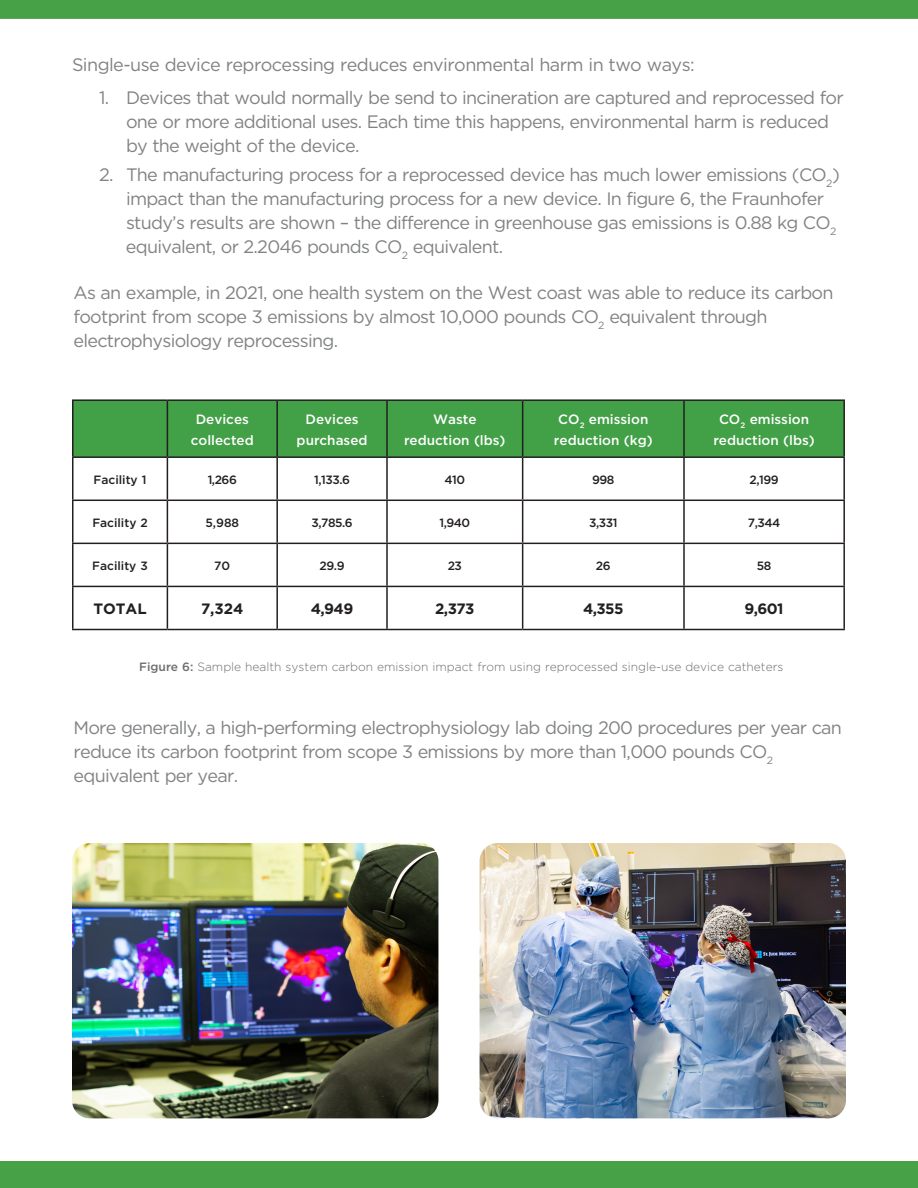
<style>
.page{position:relative;width:918px;height:1188px;background:#fff}
.page>*{position:absolute;margin:0;border:0;box-sizing:border-box;transform-origin:0 0}
.Chart_Head{font:18px/24px "Gotham";letter-spacing:-.04em;color:#808284}
.Chart_Head-2{font:700 15px "Gotham";letter-spacing:-.04em;color:#231f20}
.Chart_Head-3{font:500 13.5px/21px "Gotham";color:#fff;text-align:center}
.Chart_Head-4{font:300 12px "Gotham";color:#6c6d70}
.Chart_Head-5{font:500 12px "Gotham";color:#231f20}
.s1{font-weight:500}
</style>
<div class="page">
<div style="left:0;top:0;width:918px;height:19px;background:#47a146"></div>
<div style="left:0;top:1161px;width:918px;height:27px;background:#47a146"></div>
<div style="left:74px;top:401px;width:769px;height:55px;background:#42a046"></div>
<hr style="left:72px;top:399px;width:95px;height:2px;background:#231f20">
<hr style="left:72px;top:401px;width:2px;height:55px;background:#231f20">
<hr style="left:167px;top:399px;width:110px;height:2px;background:#231f20">
<hr style="left:167px;top:401px;width:1px;height:55px;background:#231f20">
<hr style="left:277px;top:399px;width:110px;height:2px;background:#231f20">
<hr style="left:276px;top:401px;width:2px;height:55px;background:#231f20">
<hr style="left:387px;top:399px;width:136px;height:2px;background:#231f20">
<hr style="left:386px;top:401px;width:2px;height:55px;background:#231f20">
<hr style="left:523px;top:399px;width:161px;height:2px;background:#231f20">
<hr style="left:522px;top:401px;width:1px;height:55px;background:#231f20">
<hr style="left:684px;top:399px;width:161px;height:2px;background:#231f20">
<hr style="left:683px;top:401px;width:2px;height:55px;background:#231f20">
<hr style="left:843px;top:401px;width:2px;height:55px;background:#231f20">
<hr style="left:72px;top:456px;width:95px;height:2px;background:#231f20">
<hr style="left:72px;top:458px;width:2px;height:42px;background:#231f20">
<hr style="left:167px;top:456px;width:110px;height:2px;background:#231f20">
<hr style="left:167px;top:458px;width:1px;height:42px;background:#231f20">
<hr style="left:277px;top:456px;width:110px;height:2px;background:#231f20">
<hr style="left:276px;top:458px;width:2px;height:42px;background:#231f20">
<hr style="left:387px;top:456px;width:136px;height:2px;background:#231f20">
<hr style="left:386px;top:458px;width:2px;height:42px;background:#231f20">
<hr style="left:523px;top:456px;width:161px;height:2px;background:#231f20">
<hr style="left:522px;top:458px;width:1px;height:42px;background:#231f20">
<hr style="left:684px;top:456px;width:161px;height:2px;background:#231f20">
<hr style="left:683px;top:458px;width:2px;height:42px;background:#231f20">
<hr style="left:843px;top:458px;width:2px;height:42px;background:#231f20">
<hr style="left:72px;top:500px;width:95px;height:1px;background:#231f20">
<hr style="left:72px;top:501px;width:2px;height:42px;background:#231f20">
<hr style="left:167px;top:500px;width:110px;height:1px;background:#231f20">
<hr style="left:167px;top:501px;width:1px;height:42px;background:#231f20">
<hr style="left:277px;top:500px;width:110px;height:1px;background:#231f20">
<hr style="left:276px;top:501px;width:2px;height:42px;background:#231f20">
<hr style="left:387px;top:500px;width:136px;height:1px;background:#231f20">
<hr style="left:386px;top:501px;width:2px;height:42px;background:#231f20">
<hr style="left:523px;top:500px;width:161px;height:1px;background:#231f20">
<hr style="left:522px;top:501px;width:1px;height:42px;background:#231f20">
<hr style="left:684px;top:500px;width:161px;height:1px;background:#231f20">
<hr style="left:683px;top:501px;width:2px;height:42px;background:#231f20">
<hr style="left:843px;top:501px;width:2px;height:42px;background:#231f20">
<hr style="left:72px;top:543px;width:95px;height:1px;background:#231f20">
<hr style="left:72px;top:544px;width:2px;height:42px;background:#231f20">
<hr style="left:167px;top:543px;width:110px;height:1px;background:#231f20">
<hr style="left:167px;top:544px;width:1px;height:42px;background:#231f20">
<hr style="left:277px;top:543px;width:110px;height:1px;background:#231f20">
<hr style="left:276px;top:544px;width:2px;height:42px;background:#231f20">
<hr style="left:387px;top:543px;width:136px;height:1px;background:#231f20">
<hr style="left:386px;top:544px;width:2px;height:42px;background:#231f20">
<hr style="left:523px;top:543px;width:161px;height:1px;background:#231f20">
<hr style="left:522px;top:544px;width:1px;height:42px;background:#231f20">
<hr style="left:684px;top:543px;width:161px;height:1px;background:#231f20">
<hr style="left:683px;top:544px;width:2px;height:42px;background:#231f20">
<hr style="left:843px;top:544px;width:2px;height:42px;background:#231f20">
<hr style="left:72px;top:586px;width:95px;height:1px;background:#231f20">
<hr style="left:72px;top:587px;width:2px;height:42px;background:#231f20">
<hr style="left:167px;top:586px;width:110px;height:1px;background:#231f20">
<hr style="left:167px;top:587px;width:1px;height:42px;background:#231f20">
<hr style="left:277px;top:586px;width:110px;height:1px;background:#231f20">
<hr style="left:276px;top:587px;width:2px;height:42px;background:#231f20">
<hr style="left:387px;top:586px;width:136px;height:1px;background:#231f20">
<hr style="left:386px;top:587px;width:2px;height:42px;background:#231f20">
<hr style="left:523px;top:586px;width:161px;height:1px;background:#231f20">
<hr style="left:522px;top:587px;width:1px;height:42px;background:#231f20">
<hr style="left:684px;top:586px;width:161px;height:1px;background:#231f20">
<hr style="left:683px;top:587px;width:2px;height:42px;background:#231f20">
<hr style="left:843px;top:587px;width:2px;height:42px;background:#231f20">
<hr style="left:72px;top:629px;width:95px;height:1px;background:#231f20">
<hr style="left:167px;top:629px;width:110px;height:1px;background:#231f20">
<hr style="left:277px;top:629px;width:110px;height:1px;background:#231f20">
<hr style="left:387px;top:629px;width:136px;height:1px;background:#231f20">
<hr style="left:523px;top:629px;width:161px;height:1px;background:#231f20">
<hr style="left:684px;top:629px;width:161px;height:1px;background:#231f20">
<img style="left:72px;top:843px;width:366px;height:275px">
<img style="left:480px;top:843px;width:366px;height:275px">
<p class="Chart_Head" style="left:72px;top:53px;width:624px">Single-use device reprocessing reduces environmental harm in two ways:</p>
<p class="Chart_Head" style="left:126px;top:86px;width:719px;text-indent:-27px">1. Devices that would normally be send to incineration are captured and reprocessed for one or more additional uses. Each time this happens, environmental harm is reduced by the weight of the device.</p>
<p class="Chart_Head" style="left:126px;top:162px;width:715px;text-indent:-27px">2. The manufacturing process for a reprocessed device has much lower emissions (CO<sub>2</sub>) impact than the manufacturing process for a new device. In figure 6, the Fraunhofer study’s results are shown – the difference in greenhouse gas emissions is 0.88 kg CO<sub>2 </sub>equivalent, or 2.2046 pounds CO<sub>2</sub> equivalent.</p>
<p class="Chart_Head" style="left:74px;top:281px;width:762px">As an example, in 2021, one health system on the West coast was able to reduce its carbon footprint from scope 3 emissions by almost 10,000 pounds CO<sub>2</sub> equivalent through electrophysiology reprocessing.</p>
<p class="Chart_Head-3" style="left:191px;top:408px;width:64px">Devices collected</p>
<p class="Chart_Head-3" style="left:297px;top:408px;width:72px">Devices purchased</p>
<p class="Chart_Head-3" style="left:404px;top:408px;width:103px">Waste reduction (lbs)</p>
<p class="Chart_Head-3" style="left:554px;top:408px;width:100px">CO<sub>2</sub> emission reduction (kg)</p>
<p class="Chart_Head-3" style="left:713px;top:408px;width:103px">CO<sub>2</sub> emission reduction (lbs)</p>
<p class="Chart_Head-5" style="left:94px;top:473px;width:54px">Facility 1</p>
<p class="Chart_Head-5" style="left:208px;top:473px;width:31px">1,266</p>
<p class="Chart_Head-5" style="left:314px;top:473px;width:37px">1,133.6</p>
<p class="Chart_Head-5" style="left:445px;top:473px;width:22px">410</p>
<p class="Chart_Head-5" style="left:592px;top:473px;width:24px">998</p>
<p class="Chart_Head-5" style="left:750px;top:473px;width:31px">2,199</p>
<p class="Chart_Head-5" style="left:92px;top:516px;width:57px">Facility 2</p>
<p class="Chart_Head-5" style="left:205px;top:516px;width:35px">5,988</p>
<p class="Chart_Head-5" style="left:312px;top:516px;width:43px">3,785.6</p>
<p class="Chart_Head-5" style="left:439px;top:516px;width:32px">1,940</p>
<p class="Chart_Head-5" style="left:589px;top:516px;width:30px">3,331</p>
<p class="Chart_Head-5" style="left:748px;top:516px;width:34px">7,344</p>
<p class="Chart_Head-5" style="left:92px;top:559px;width:57px">Facility 3</p>
<p class="Chart_Head-5" style="left:214px;top:559px;width:17px">70</p>
<p class="Chart_Head-5" style="left:320px;top:559px;width:26px">29.9</p>
<p class="Chart_Head-5" style="left:448px;top:559px;width:16px">23</p>
<p class="Chart_Head-5" style="left:596px;top:559px;width:16px">26</p>
<p class="Chart_Head-5" style="left:757px;top:559px;width:16px">58</p>
<p class="Chart_Head-2" style="left:93px;top:600px;width:55px">TOTAL</p>
<p class="Chart_Head-2" style="left:201px;top:600px;width:44px">7,324</p>
<p class="Chart_Head-2" style="left:311px;top:600px;width:44px">4,949</p>
<p class="Chart_Head-2" style="left:435px;top:600px;width:41px">2,373</p>
<p class="Chart_Head-2" style="left:583px;top:600px;width:42px">4,355</p>
<p class="Chart_Head-2" style="left:745px;top:600px;width:41px">9,601</p>
<p class="Chart_Head-4" style="left:139px;top:660px;width:646px"><span class="s1">Figure 6:</span> Sample health system carbon emission impact from using reprocessed single-use device catheters</p>
<p class="Chart_Head" style="left:74px;top:715px;width:770px">More generally, a high-performing electrophysiology lab doing 200 procedures per year can reduce its carbon footprint from scope 3 emissions by more than 1,000 pounds CO<sub>2 </sub>equivalent per year.</p>
</div>
